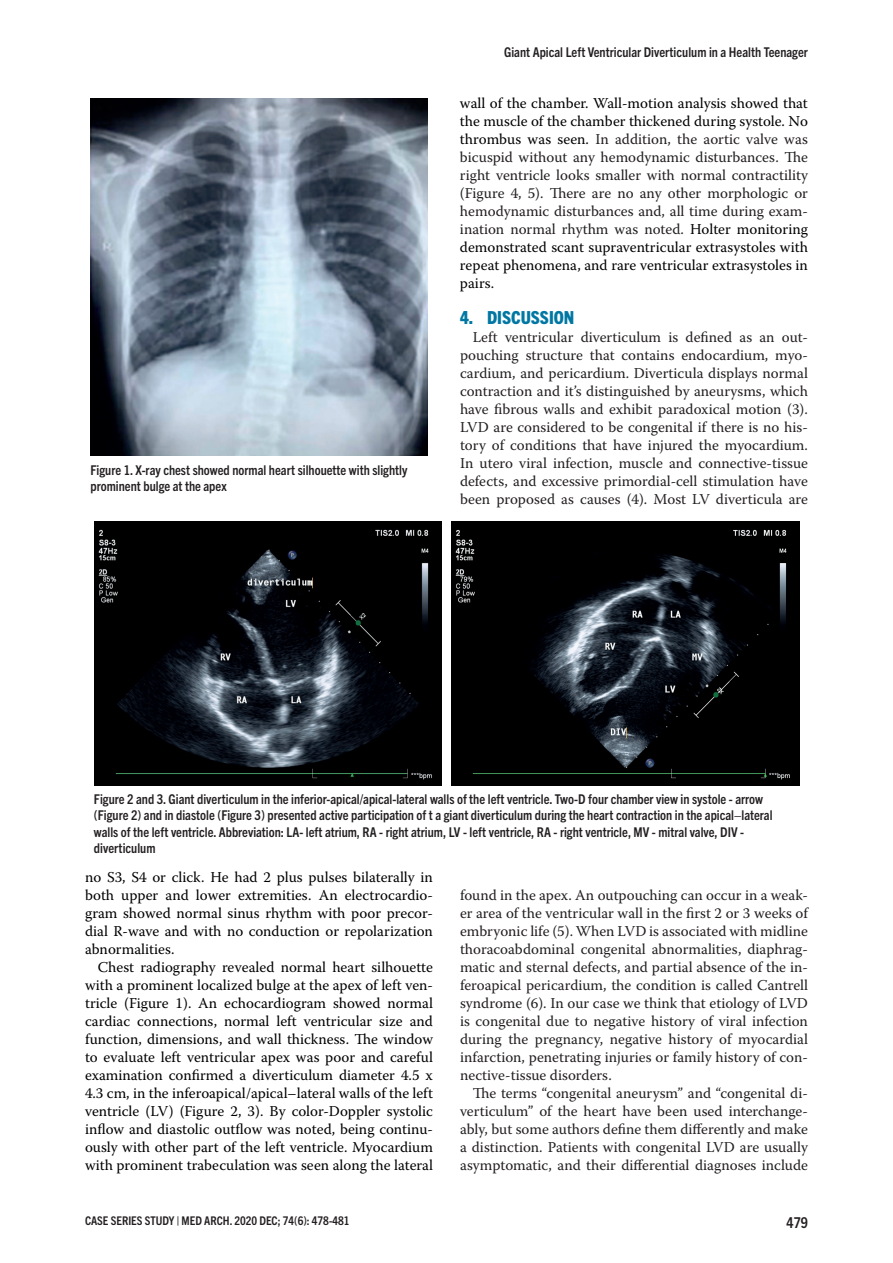
<style>
.page{position:relative;width:893px;height:1263px;background:#fff}
.page>*{position:absolute;margin:0;border:0;box-sizing:border-box;transform-origin:0 0}
.t1{font:800 condensed 18px "Trade Gothic Next LT Pro";color:#0077a3}
.t2{font:15px/18px "Warnock Pro";color:#231f20;text-align:justify}
.t3{font:15px/18px "Warnock Pro";color:#000001;text-align:justify}
.t4{font:700 condensed 15px "Trade Gothic Next LT Pro";color:#231f20}
.t5{font:700 condensed 13.5px/16.2px "Trade Gothic Next LT Pro";color:#231f20}
.t6{font:700 condensed 12px "Trade Gothic Next LT Pro";color:#231f20}
.s1{color:#000001}
</style>
<div class="page">
<img style="left:91px;top:99px;width:336px;height:357px">
<img style="left:94px;top:521px;width:348px;height:264px">
<img style="left:451px;top:521px;width:348px;height:264px">
<p class="t5" style="left:91px;top:461px;width:318px">Figure 1. X-ray chest showed normal heart silhouette with slightly prominent bulge at the apex</p>
<p class="t5" style="left:504px;top:44px;width:305px">Giant Apical Left Ventricular Diverticulum in a Health Teenager</p>
<p class="t2" style="left:460px;top:94px;width:349px"><span class="s1">wall of the chamber. Wall-motion analysis showed that the muscle of the chamber thickened during systole. No thrombus was seen.</span> In addition, the aortic valve was bicuspid without any hemodynamic disturbances. The right ventricle looks smaller with normal contractility (Figure 4, 5). There are no any other morphologic or hemodynamic disturbances and, all time during exam&shy;ination normal rhythm was noted. <span class="s1">Holter monitoring demonstrated scant supraventricular extrasystoles with repeat phenomena, and rare ventricular extrasystoles in pairs.</span></p>
<p class="t1" style="left:460px;top:305px;width:116px">4. DISCUSSION</p>
<p class="t2" style="left:460px;top:328px;width:349px;text-indent:13px">Left ventricular diverticulum is defined as an out&shy;pouching structure that contains endocardium, myo&shy;cardium, and pericardium. Diverticula displays normal contraction and it’s distinguished by aneurysms, which have fibrous walls and exhibit paradoxical motion (3).<br>LVD are considered to be congenital if there is no his&shy;tory of conditions that have injured the myocardium.<br>In utero viral infection, muscle and connective-tissue defects, and excessive primordial-cell stimulation have been proposed as causes (4). Most LV diverticula are</p>
<p class="t5" style="left:94px;top:790px;width:680px">Figure 2 and 3. Giant diverticulum in the inferior-apical/apical-lateral walls of the left ventricle. Two-D four chamber view in systole - arrow (Figure 2) and in diastole (Figure 3) presented active participation of t a giant diverticulum during the heart contraction in the apical–lateral walls of the left ventricle. Abbreviation: LA- left atrium, RA - right atrium, LV - left ventricle, RA - right ventricle, MV - mitral valve, DIV - diverticulum</p>
<p class="t3" style="left:85px;top:868px;width:349px">no S3, S4 or click. He had 2 plus pulses bilaterally in both upper and lower extremities. An electrocardio&shy;gram showed normal sinus rhythm with poor precor&shy;dial R-wave and with no conduction or repolarization abnormalities.</p>
<p class="t3" style="left:85px;top:958px;width:349px;text-indent:13px">Chest radiography revealed normal heart silhouette with a prominent localized bulge at the apex of left ven&shy;tricle (Figure 1). An echocardiogram showed normal cardiac connections, normal left ventricular size and function, dimensions, and wall thickness. The window to evaluate left ventricular apex was poor and careful examination confirmed a diverticulum diameter 4.5 x 4.3 cm, in the inferoapical/apical–lateral walls of the left ventricle (LV) (Figure 2, 3). By color-Doppler systolic inflow and diastolic outflow was noted, being continu&shy;ously with other part of the left ventricle. Myocardium with prominent trabeculation was seen along the lateral</p>
<p class="t2" style="left:460px;top:886px;width:349px">found in the apex. An outpouching can occur in a weak&shy;er area of the ventricular wall in the first 2 or 3 weeks of embryonic life (5). When LVD is associated with midline thoracoabdominal congenital abnormalities, diaphrag&shy;matic and sternal defects, and partial absence of the in&shy;feroapical pericardium, the condition is called Cantrell syndrome (6). In our case we think that etiology of LVD is congenital due to negative history of viral infection during the pregnancy, negative history of myocardial infarction, penetrating injuries or family history of con&shy;nective-tissue disorders.</p>
<p class="t2" style="left:460px;top:1084px;width:349px;text-indent:13px">The terms “congenital aneurysm” and “congenital di&shy;verticulum” of the heart have been used interchange&shy;ably, but some authors define them differently and make a distinction. Patients with congenital LVD are usually asymptomatic, and their differential diagnoses include</p>
<p class="t6" style="left:85px;top:1213px;width:266px">CASE SERIES STUDY | Med Arch . 2020 DEC; 74(6): 478-481</p>
<p class="t4" style="left:786px;top:1212px;width:23px">479</p>
</div>
